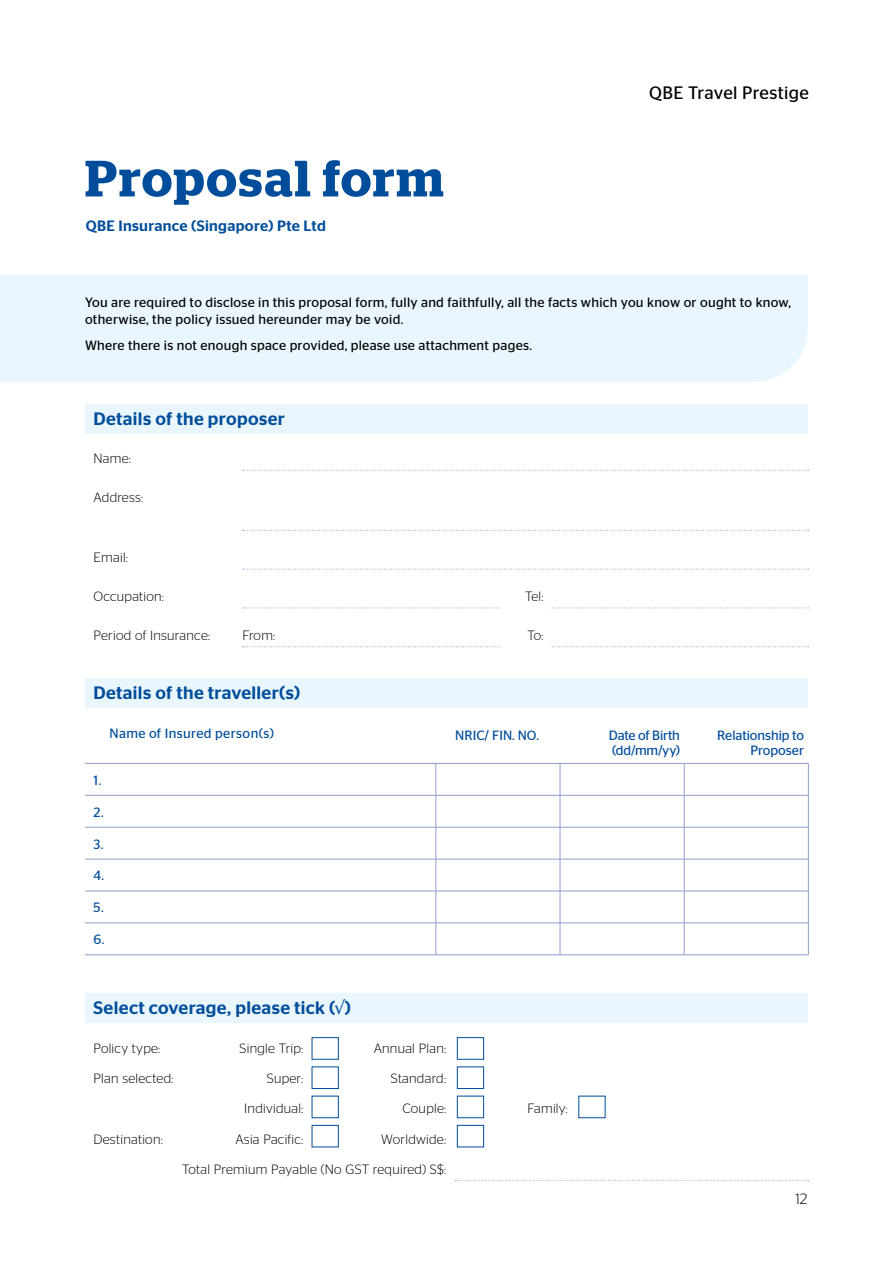
<style>
.page{position:relative;width:893px;height:1263px;background:#fff}
.page>*{position:absolute;margin:0;border:0;box-sizing:border-box;transform-origin:0 0}
.t1{font:600 51px "Stag";letter-spacing:.035em;color:#004e9b}
.t2{font:500 18px "Stag Sans";letter-spacing:.02em;color:#004e9b}
.t3{font:18px "Stag Sans";letter-spacing:.02em;color:#000}
.t4{font:500 15px "Stag Sans";letter-spacing:.02em;color:#004e9b}
.t5{font:300 15px "Stag Sans";color:#000}
.t6{font:300 13.5px "Stag Sans";letter-spacing:.02em;color:#000}
.t7{font:13.5px/17.5px "Stag Sans";letter-spacing:.02em;color:#000}
.t8{font:13.5px/15px "Stag Sans";color:#004e9b}
.t9{font:13.5px "Stag Sans";letter-spacing:.03em;color:#004e9b}
</style>
<div class="page">
<div style="left:0;top:275px;width:808px;height:107px;background:#eaf6fe"></div>
<div style="left:85px;top:404px;width:723px;height:30px;background:#eaf6fe"></div>
<div style="left:85px;top:678px;width:723px;height:30px;background:#eaf6fe"></div>
<svg style="left:243px;top:470px;width:565px;height:1px"></svg>
<svg style="left:243px;top:530px;width:565px;height:1px"></svg>
<svg style="left:243px;top:569px;width:565px;height:1px"></svg>
<svg style="left:243px;top:608px;width:565px;height:1px"></svg>
<svg style="left:243px;top:646px;width:565px;height:1px"></svg>
<hr style="left:436px;top:764px;width:1px;height:31px;background:#8c9dce">
<hr style="left:436px;top:795px;width:1px;height:32px;background:#8c9dce">
<hr style="left:436px;top:827px;width:1px;height:32px;background:#8c9dce">
<hr style="left:436px;top:859px;width:1px;height:32px;background:#8c9dce">
<hr style="left:436px;top:891px;width:1px;height:32px;background:#8c9dce">
<hr style="left:436px;top:923px;width:1px;height:31px;background:#8c9dce">
<hr style="left:560px;top:764px;width:1px;height:31px;background:#8c9dce">
<hr style="left:684px;top:764px;width:1px;height:31px;background:#8c9dce">
<hr style="left:808px;top:764px;width:1px;height:31px;background:#8c9dce">
<hr style="left:560px;top:795px;width:1px;height:32px;background:#8c9dce">
<hr style="left:684px;top:795px;width:1px;height:32px;background:#8c9dce">
<hr style="left:808px;top:795px;width:1px;height:32px;background:#8c9dce">
<hr style="left:560px;top:827px;width:1px;height:32px;background:#8c9dce">
<hr style="left:684px;top:827px;width:1px;height:32px;background:#8c9dce">
<hr style="left:808px;top:827px;width:1px;height:32px;background:#8c9dce">
<hr style="left:560px;top:859px;width:1px;height:32px;background:#8c9dce">
<hr style="left:684px;top:859px;width:1px;height:32px;background:#8c9dce">
<hr style="left:808px;top:859px;width:1px;height:32px;background:#8c9dce">
<hr style="left:560px;top:891px;width:1px;height:32px;background:#8c9dce">
<hr style="left:684px;top:891px;width:1px;height:32px;background:#8c9dce">
<hr style="left:808px;top:891px;width:1px;height:32px;background:#8c9dce">
<hr style="left:560px;top:923px;width:1px;height:31px;background:#8c9dce">
<hr style="left:684px;top:923px;width:1px;height:31px;background:#8c9dce">
<hr style="left:808px;top:923px;width:1px;height:31px;background:#8c9dce">
<hr style="left:85px;top:763px;width:351px;height:1px;background:#8c9dce">
<hr style="left:436px;top:763px;width:124px;height:1px;background:#8c9dce">
<hr style="left:560px;top:763px;width:124px;height:1px;background:#8c9dce">
<hr style="left:684px;top:763px;width:124px;height:1px;background:#8c9dce">
<hr style="left:85px;top:795px;width:351px;height:1px;background:#8c9dce">
<hr style="left:436px;top:795px;width:124px;height:1px;background:#8c9dce">
<hr style="left:560px;top:795px;width:124px;height:1px;background:#8c9dce">
<hr style="left:684px;top:795px;width:124px;height:1px;background:#8c9dce">
<hr style="left:85px;top:827px;width:351px;height:1px;background:#8c9dce">
<hr style="left:436px;top:827px;width:124px;height:1px;background:#8c9dce">
<hr style="left:560px;top:827px;width:124px;height:1px;background:#8c9dce">
<hr style="left:684px;top:827px;width:124px;height:1px;background:#8c9dce">
<hr style="left:85px;top:859px;width:351px;height:1px;background:#8c9dce">
<hr style="left:436px;top:859px;width:124px;height:1px;background:#8c9dce">
<hr style="left:560px;top:859px;width:124px;height:1px;background:#8c9dce">
<hr style="left:684px;top:859px;width:124px;height:1px;background:#8c9dce">
<hr style="left:85px;top:891px;width:351px;height:1px;background:#8c9dce">
<hr style="left:436px;top:891px;width:124px;height:1px;background:#8c9dce">
<hr style="left:560px;top:891px;width:124px;height:1px;background:#8c9dce">
<hr style="left:684px;top:891px;width:124px;height:1px;background:#8c9dce">
<hr style="left:85px;top:923px;width:351px;height:1px;background:#8c9dce">
<hr style="left:436px;top:923px;width:124px;height:1px;background:#8c9dce">
<hr style="left:560px;top:923px;width:124px;height:1px;background:#8c9dce">
<hr style="left:684px;top:923px;width:124px;height:1px;background:#8c9dce">
<hr style="left:85px;top:954px;width:351px;height:1px;background:#8c9dce">
<hr style="left:436px;top:954px;width:124px;height:1px;background:#8c9dce">
<hr style="left:560px;top:954px;width:124px;height:1px;background:#8c9dce">
<hr style="left:684px;top:954px;width:124px;height:1px;background:#8c9dce">
<div style="left:85px;top:993px;width:723px;height:30px;background:#eaf6fe"></div>
<svg style="left:455px;top:1180px;width:353px;height:1px"></svg>
<div style="left:500px;top:606px;width:50px;height:5px;background:#fff"></div>
<div style="left:500px;top:644px;width:50px;height:5px;background:#fff"></div>
<div style="left:312px;top:1067px;width:26px;height:22px;border:1px solid #004e9b"></div>
<div style="left:312px;top:1125px;width:26px;height:22px;border:1px solid #004e9b"></div>
<div style="left:457px;top:1037px;width:27px;height:22px;border:1px solid #004e9b"></div>
<div style="left:457px;top:1067px;width:27px;height:22px;border:1px solid #004e9b"></div>
<div style="left:457px;top:1096px;width:27px;height:22px;border:1px solid #004e9b"></div>
<div style="left:457px;top:1125px;width:27px;height:22px;border:1px solid #004e9b"></div>
<h1 class="t1" style="left:85px;top:149px;width:360px">Proposal form</h1>
<p class="t4" style="left:86px;top:217px;width:242px">QBE Insurance (Singapore) Pte Ltd</p>
<h2 class="t3" style="left:649px;top:83px;width:161px">QBE Travel Prestige</h2>
<p class="t7" style="left:85px;top:293px;width:708px">You are required to disclose in this proposal form, fully and faithfully, all the facts which you know or ought to know, otherwise, the policy issued hereunder may be void.</p>
<p class="t7" style="left:85px;top:337px;width:448px">Where there is not enough space provided, please use attachment pages.</p>
<h2 class="t2" style="left:94px;top:408px;width:193px">Details of the proposer</h2>
<p class="t6" style="left:94px;top:451px;width:39px">Name:</p>
<p class="t6" style="left:94px;top:490px;width:51px">Address:</p>
<p class="t6" style="left:94px;top:550px;width:36px">Email:</p>
<p class="t6" style="left:94px;top:589px;width:72px">Occupation:</p>
<p class="t6" style="left:525px;top:589px;width:20px">Tel:</p>
<p class="t6" style="left:94px;top:628px;width:118px">Period of Insurance:</p>
<p class="t6" style="left:242px;top:628px;width:34px">From:</p>
<p class="t6" style="left:527px;top:628px;width:18px">To:</p>
<h2 class="t2" style="left:94px;top:682px;width:208px">Details of the traveller(s)</h2>
<p class="t9" style="left:109px;top:725px;width:166px">Name of Insured person(s)</p>
<p class="t8" style="left:455px;top:728px;width:85px">NRIC/ FIN. NO.</p>
<p class="t8" style="left:609px;top:728px;width:72px">Date of Birth (dd/mm/yy)</p>
<p class="t8" style="left:717px;top:728px;width:88px;text-align:right">Relationship to<br>Proposer</p>
<p class="t8" style="left:94px;top:772px;width:9px">1.</p>
<p class="t8" style="left:94px;top:804px;width:12px">2.</p>
<p class="t8" style="left:94px;top:836px;width:12px">3.</p>
<p class="t8" style="left:94px;top:868px;width:12px">4.</p>
<p class="t8" style="left:94px;top:900px;width:12px">5.</p>
<p class="t8" style="left:94px;top:932px;width:13px">6.</p>
<h2 class="t2" style="left:94px;top:997px;width:259px">Select coverage, please tick (√)</h2>
<p class="t6" style="left:94px;top:1040px;width:68px">Policy type:</p>
<p class="t6" style="left:240px;top:1040px;width:65px">Single Trip:</p>
<p class="t6" style="left:374px;top:1040px;width:74px">Annual Plan:</p>
<p class="t6" style="left:94px;top:1071px;width:82px">Plan selected:</p>
<p class="t6" style="left:267px;top:1071px;width:38px">Super:</p>
<p class="t6" style="left:391px;top:1071px;width:57px">Standard:</p>
<p class="t6" style="left:244px;top:1101px;width:61px">Individual:</p>
<p class="t6" style="left:402px;top:1101px;width:45px">Couple:</p>
<p class="t6" style="left:94px;top:1131px;width:71px">Destination:</p>
<p class="t6" style="left:235px;top:1131px;width:69px">Asia Pacific:</p>
<p class="t6" style="left:381px;top:1131px;width:66px">Worldwide:</p>
<p class="t6" style="left:182px;top:1162px;width:265px">Total Premium Payable (No GST required) S$:</p>
<p class="t6" style="left:527px;top:1101px;width:42px">Family:</p>
<p class="t5" style="left:795px;top:1190px;width:13px">12</p>
</div>
